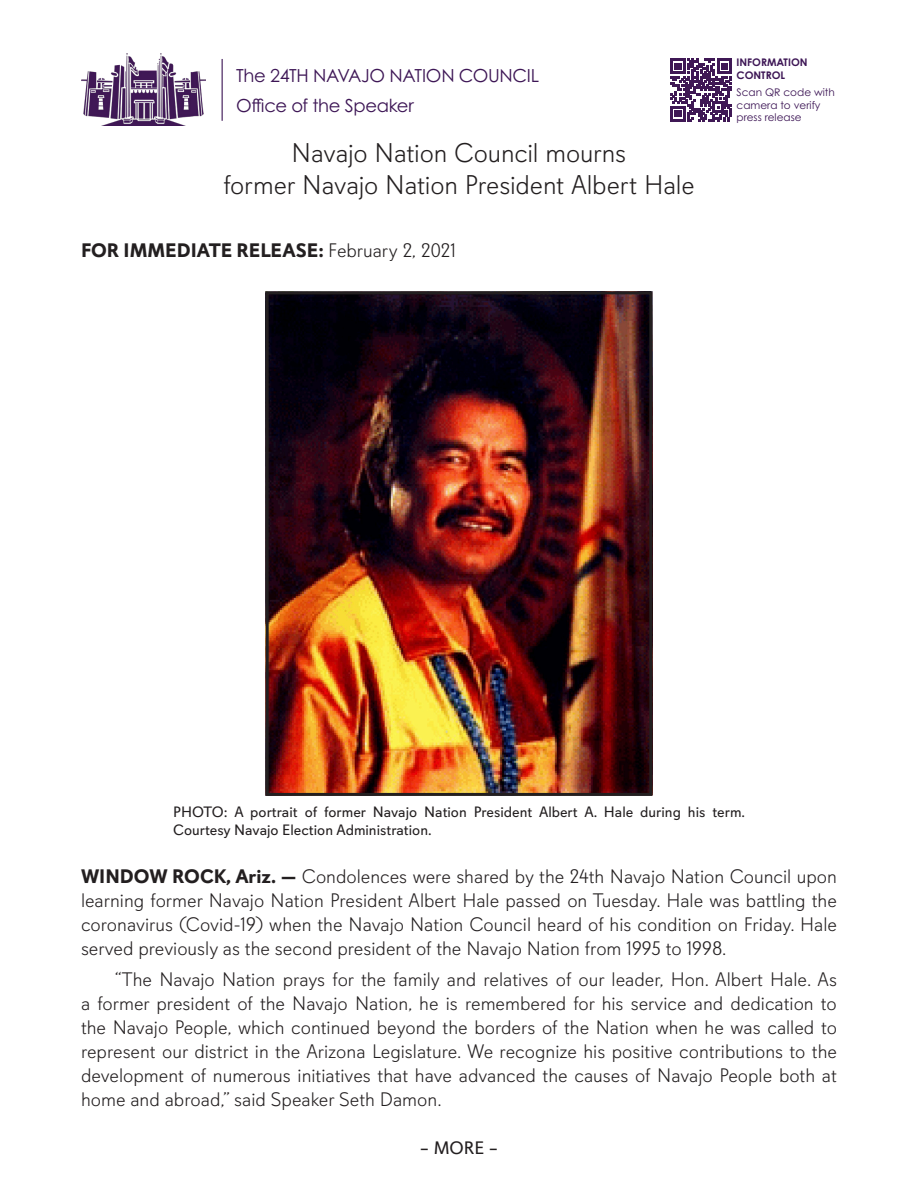
<style>
.page{position:relative;width:918px;height:1188px;background:#fff}
.page>*{position:absolute;margin:0;border:0;box-sizing:border-box;transform-origin:0 0}
.PR_Title{font:300 27px "Davis Sans";letter-spacing:-.005em;color:#231f20}
.Regular_PR_Paragraph{font:300 19.5px/24px "Davis Sans";color:#231f20;text-align:justify}
.PR_First_Paragraph{font:300 19.5px/24px "Davis Sans";color:#231f20;text-align:justify}
.t1{font:700 19.5px "Davis Sans";color:#231f20}
.t2{font:18px "Century Gothic Pro";letter-spacing:-.02em;color:#3d1655}
.t3{font:18px "Davis Sans";color:#231f20}
.t4{font:15px/18px "Davis Sans";color:#231f20}
.t5{font:10.5px/12.6px "Century Gothic Pro";color:#3d1655}
.t6{font:700 10.5px "Century Gothic Pro";color:#3d1655}
.s1{font-weight:300}
.s2{font-weight:700}
</style>
<div class="page">
<svg style="left:671px;top:59px;width:61px;height:62px"></svg>
<hr style="left:222px;top:59px;width:1px;height:62px;background:#3d1655">
<img style="left:81px;top:54px;width:125px;height:72px">
<img style="left:270px;top:295px;width:378px;height:497px">
<div style="left:266px;top:291px;width:386px;height:505px;border:3px solid #231f20"></div>
<p class="t2" style="left:236px;top:64px;width:304px">The 24TH NAVAJO NATION COUNCIL</p>
<p class="t2" style="left:236px;top:94px;width:179px">Office of the Speaker</p>
<p class="PR_Title" style="left:292px;top:138px;width:336px">Navajo Nation Council mourns</p>
<p class="PR_Title" style="left:223px;top:170px;width:473px">former Navajo Nation President Albert Hale</p>
<p class="t1" style="left:81px;top:238px;width:377px">FOR IMMEDIATE RELEASE: <span class="s1">February 2, 2021</span></p>
<p class="t6" style="left:737px;top:56px;width:73px">INFORMATION</p>
<p class="t6" style="left:737px;top:69px;width:50px">CONTROL</p>
<p class="t5" style="left:737px;top:86px;width:100px">Scan QR code with camera to verify</p>
<p class="t5" style="left:737px;top:111px;width:67px">press release</p>
<p class="t4" style="left:173px;top:803px;width:573px">PHOTO: A portrait of former Navajo Nation President Albert A. Hale during his term.<br>Courtesy Navajo Election Administration.</p>
<p class="PR_First_Paragraph" style="left:81px;top:865px;width:758px"><span class="s2">WINDOW ROCK, Ariz. —</span> Condolences were shared by the 24th Navajo Nation Council upon learning former Navajo Nation President Albert Hale passed on Tuesday. Hale was battling the coronavirus (Covid-19) when the Navajo Nation Council heard of his condition on Friday. Hale served previously as the second president of the Navajo Nation from 1995 to 1998.</p>
<p class="Regular_PR_Paragraph" style="left:81px;top:967px;width:758px;text-indent:34px">“The Navajo Nation prays for the family and relatives of our leader, Hon. Albert Hale. As a former president of the Navajo Nation, he is remembered for his service and dedication to the Navajo People, which continued beyond the borders of the Nation when he was called to represent our district in the Arizona Legislature. We recognize his positive contributions to the development of numerous initiatives that have advanced the causes of Navajo People both at home and abroad,” said Speaker Seth Damon.</p>
<p class="t3" style="left:420px;top:1138px;width:80px">– MORE –</p>
</div>
